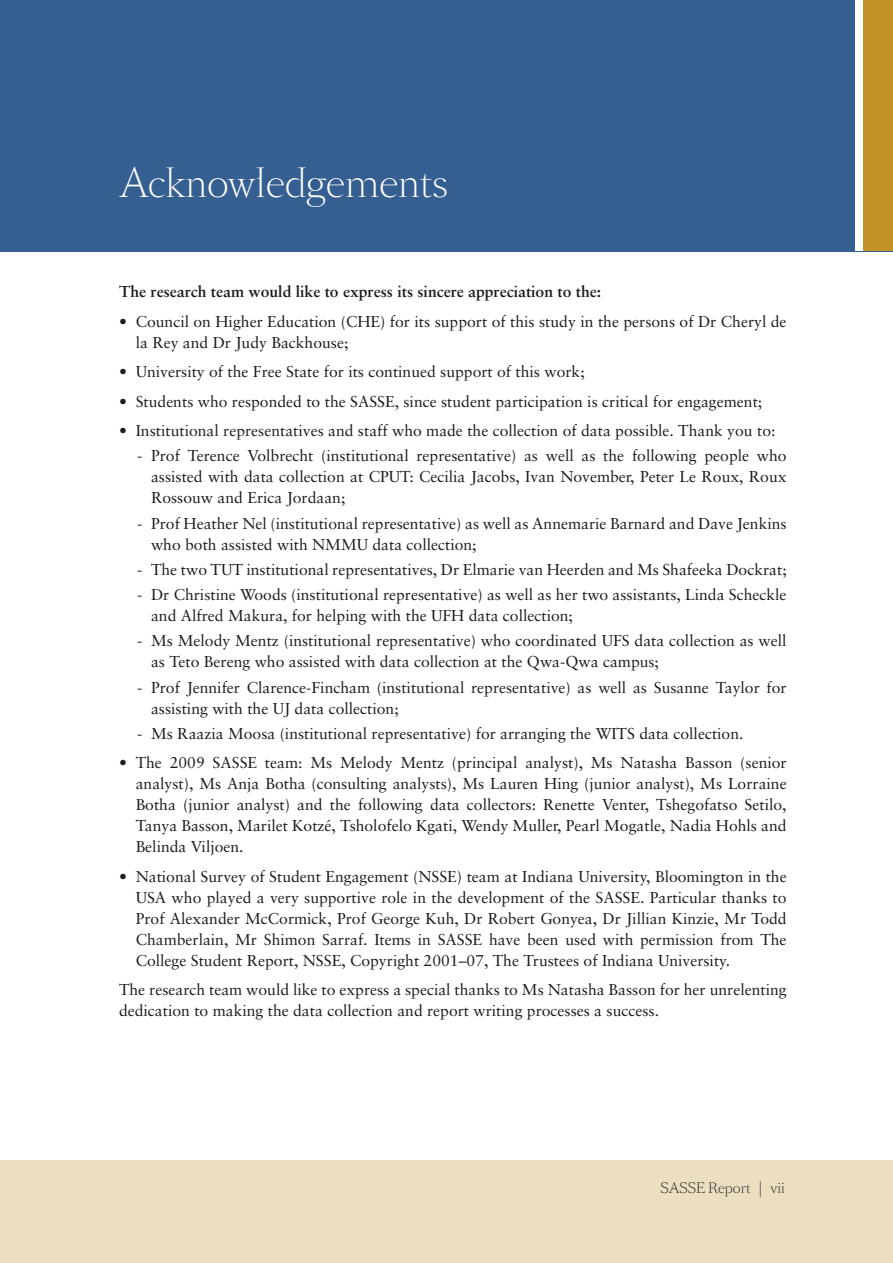
<style>
.page{position:relative;width:893px;height:1263px;background:#fff}
.page>*{position:absolute;margin:0;border:0;box-sizing:border-box;transform-origin:0 0}
.t1{font:300 37.5px "Sang Bleu BP";color:#fff}
.t2{font:15.75px/21px "Sabon";color:#1b1c20}
.t3{font:700 15.75px "Sabon";color:#1b1c20}
.t4{font:300 13.5px "Sang Bleu BP";color:#1b1c20}
.s1{font-size:20.25px}
</style>
<div class="page">
<div style="left:0;top:1160px;width:893px;height:103px;background:#ecdec0"></div>
<div style="left:1px;top:0;width:892px;height:252px;background:#355f91"></div>
<div style="left:862px;top:0;width:31px;height:251px;background:#c39329"></div>
<div style="left:855px;top:0;width:7px;height:251px;background:#fff"></div>
<h1 class="t1" style="left:119px;top:157px;width:330px">Acknowledgements</h1>
<p class="t3" style="left:119px;top:282px;width:484px">The research team would like to express its sincere appreciation to the:</p>
<p class="t2" style="left:136px;top:310px;width:652px;text-indent:-17px">• Council on Higher Education (CHE) for its support of this study in the persons of Dr Cheryl de la Rey and Dr Judy Backhouse;</p>
<p class="t2" style="left:119px;top:361px;width:467px">• University of the Free State for its continued support of this work;</p>
<p class="t2" style="left:119px;top:390px;width:645px">• Students who responded to the SASSE, since student participation is critical for engagement;</p>
<p class="t2" style="left:119px;top:420px;width:658px">• Institutional representatives and staff who made the collection of data possible. Thank you to:</p>
<p class="t2" style="left:151px;top:445px;width:637px;text-align:justify;text-indent:-14px">- Prof Terence Volbrecht (institutional representative) as well as the following people who assisted with data collection at CPUT: Cecilia Jacobs, Ivan November, Peter Le Roux, Roux Rossouw and Erica Jordaan;</p>
<p class="t2" style="left:151px;top:512px;width:637px;text-indent:-14px">- Prof Heather Nel (institutional representative) as well as Annemarie Barnard and Dave Jenkins who both assisted with NMMU data collection;</p>
<p class="t2" style="left:137px;top:559px;width:651px">- The two TUT institutional representatives, Dr Elmarie van Heerden and Ms Shafeeka Dockrat;</p>
<p class="t2" style="left:151px;top:584px;width:637px;text-indent:-14px">- Dr Christine Woods (institutional representative) as well as her two assistants, Linda Scheckle and Alfred Makura, for helping with the UFH data collection;</p>
<p class="t2" style="left:151px;top:630px;width:637px;text-indent:-14px">- Ms Melody Mentz (institutional representative) who coordinated UFS data collection as well as Teto Bereng who assisted with data collection at the Qwa-Qwa campus;</p>
<p class="t2" style="left:151px;top:676px;width:637px;text-indent:-14px">- Prof Jennifer Clarence-Fincham (institutional representative) as well as Susanne Taylor for assisting with the UJ data collection;</p>
<p class="t2" style="left:137px;top:723px;width:608px">- Ms Raazia Moosa (institutional representative) for arranging the WITS data collection.</p>
<p class="t2" style="left:136px;top:752px;width:652px;text-align:justify;text-indent:-17px">• The 2009 SASSE team: Ms Melody Mentz (principal analyst), Ms Natasha Basson (senior analyst), Ms Anja Botha (consulting analysts), Ms Lauren Hing (junior analyst), Ms Lorraine Botha (junior analyst) and the following data collectors: Renette Venter, Tshegofatso Setilo, Tanya Basson, Marilet Kotzé, Tsholofelo Kgati, Wendy Muller, Pearl Mogatle, Nadia Hohls and Belinda Viljoen.</p>
<p class="t2" style="left:136px;top:866px;width:652px;text-align:justify;text-indent:-17px">• National Survey of Student Engagement (NSSE) team at Indiana University, Bloomington in the USA who played a very supportive role in the development of the SASSE. Particular thanks to Prof Alexander McCormick, Prof George Kuh, Dr Robert Gonyea, Dr Jillian Kinzie, Mr Todd Chamberlain, Mr Shimon Sarraf. Items in SASSE have been used with permission from The College Student Report, NSSE, Copyright 2001–07, The Trustees of Indiana University.</p>
<p class="t2" style="left:119px;top:979px;width:669px">The research team would like to express a special thanks to Ms Natasha Basson for her unrelenting dedication to making the data collection and report writing processes a success.</p>
<p class="t4" style="left:660px;top:1178px;width:126px">SASSE Report <span class="s1">|</span> vii</p>
</div>
